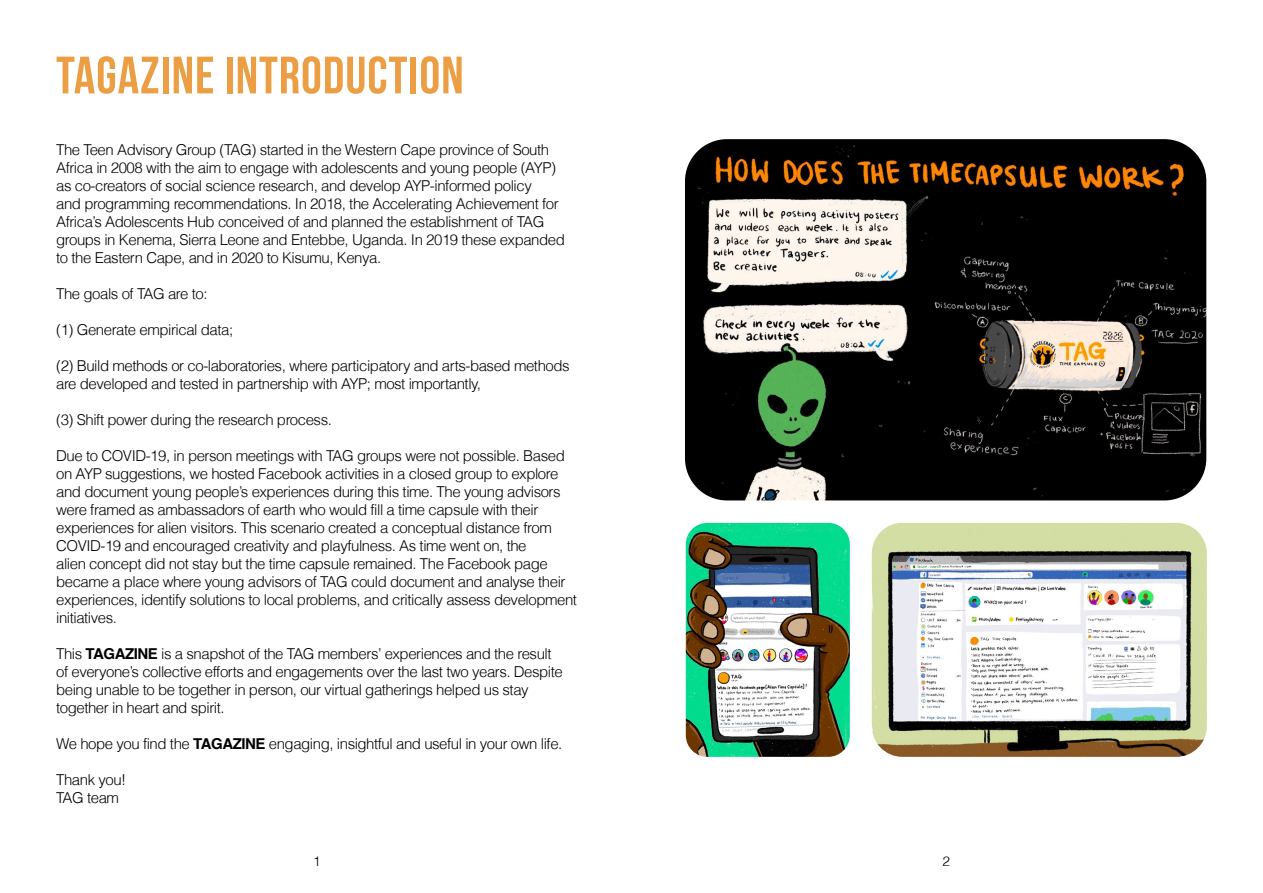
<style>
.page{position:relative;width:1263px;height:893px;background:#fff}
.page>*{position:absolute;margin:0;border:0;box-sizing:border-box;transform-origin:0 0}
.t1{font:700 52.5px "Bebas Neue";letter-spacing:.02em;color:#eb9e44}
.t2{font:300 15px/18px "Helvetica";letter-spacing:-.03em;color:#000}
.t3{font:300 13.5px "Helvetica";color:#000}
.s1{font-weight:700}
</style>
<div class="page">
<img style="left:685px;top:139px;width:521px;height:361px">
<img style="left:872px;top:523px;width:335px;height:234px">
<img style="left:686px;top:523px;width:164px;height:234px">
<h1 class="t1" style="left:56px;top:46px;width:409px">TAGAZINE INTRODUCTION</h1>
<p class="t2" style="left:56px;top:140px;width:510px">The Teen Advisory Group (TAG) started in the Western Cape province of South Africa in 2008 with the aim to engage with adolescents and young people (AYP) as co-creators of social science research, and develop AYP-informed policy<br>and programming recommendations. In 2018, the Accelerating Achievement for Africa’s Adolescents Hub conceived of and planned the establishment of TAG groups in Kenema, Sierra Leone and Entebbe, Uganda. In 2019 these expanded to the Eastern Cape, and in 2020 to Kisumu, Kenya.</p>
<p class="t2" style="left:56px;top:284px;width:153px">The goals of TAG are to:</p>
<p class="t2" style="left:56px;top:320px;width:179px">(1) Generate empirical data;</p>
<p class="t2" style="left:56px;top:356px;width:515px">(2) Build methods or co-laboratories, where participatory and arts-based methods are developed and tested in partnership with AYP; most importantly,</p>
<p class="t2" style="left:56px;top:410px;width:277px">(3) Shift power during the research process.</p>
<p class="t2" style="left:56px;top:446px;width:522px">Due to COVID-19, in person meetings with TAG groups were not possible. Based on AYP suggestions, we hosted Facebook activities in a closed group to explore and document young people’s experiences during this time. The young advisors were framed as ambassadors of earth who would fill a time capsule with their experiences for alien visitors. This scenario created a conceptual distance from COVID-19 and encouraged creativity and playfulness. As time went on, the<br>alien concept did not stay but the time capsule remained. The Facebook page became a place where young advisors of TAG could document and analyse their experiences, identify solutions to local problems, and critically assess development initiatives.</p>
<p class="t2" style="left:56px;top:644px;width:508px">This <span class="s1">TAGAZINE</span> is a snapshot of the TAG members’ experiences and the result of everyone’s collective efforts and engagements over the last two years. Despite being unable to be together in person, our virtual gatherings helped us stay together in heart and spirit.</p>
<p class="t2" style="left:56px;top:734px;width:508px">We hope you find the <span class="s1">TAGAZINE</span> engaging, insightful and useful in your own life.</p>
<p class="t2" style="left:56px;top:770px;width:72px">Thank you!<br>TAG team</p>
<p class="t3" style="left:313px;top:853px;width:9px">1</p>
<p class="t3" style="left:942px;top:853px;width:9px">2</p>
</div>
